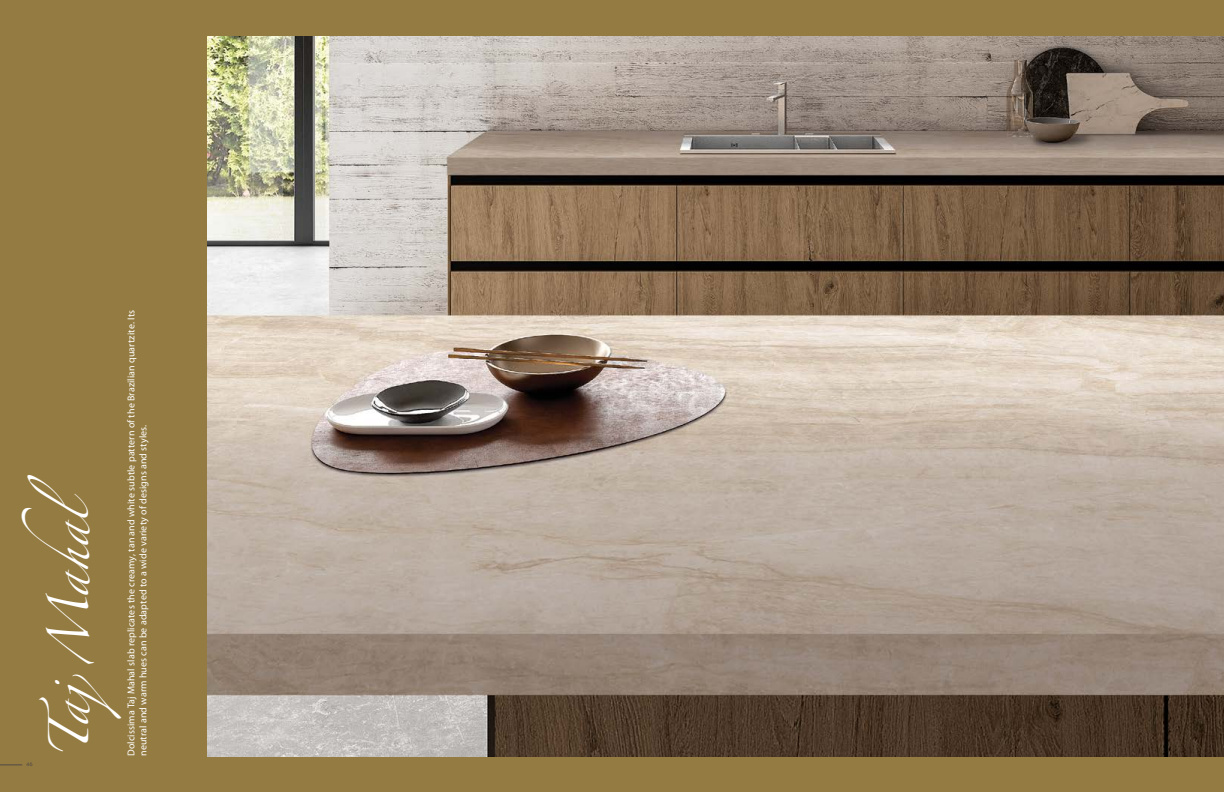
<style>
.page{position:relative;width:1224px;height:792px;background:#947b41}
.page>*{position:absolute;margin:0;border:0;box-sizing:border-box;transform-origin:0 0}
.t1{font:36px "Zapfino";color:#fff}
.t2{font:10px/12px "Myriad Pro";letter-spacing:.01em;color:#fff}
.t3{font:6px "Tw Cen";color:#514a46}
</style>
<div class="page">
<img style="left:208px;top:36px;width:1016px;height:721px">
<svg style="left:0;top:765px;width:22px;height:1px"></svg>
<p class="t2" style="left:125px;top:756px;width:447px;rotate:-90deg">Dolcissima Taj Mahal slab replicates the creamy, tan and white subtle pattern of the Brazilian quartzite. Its neutral and warm hues can be adapted to a wide variety of designs and styles.</p>
<h1 class="t1" style="left:54px;top:759px;width:286px;rotate:-90deg">TajMahal</h1>
<p class="t3" style="left:26px;top:761px;width:8px">46</p>
</div>
